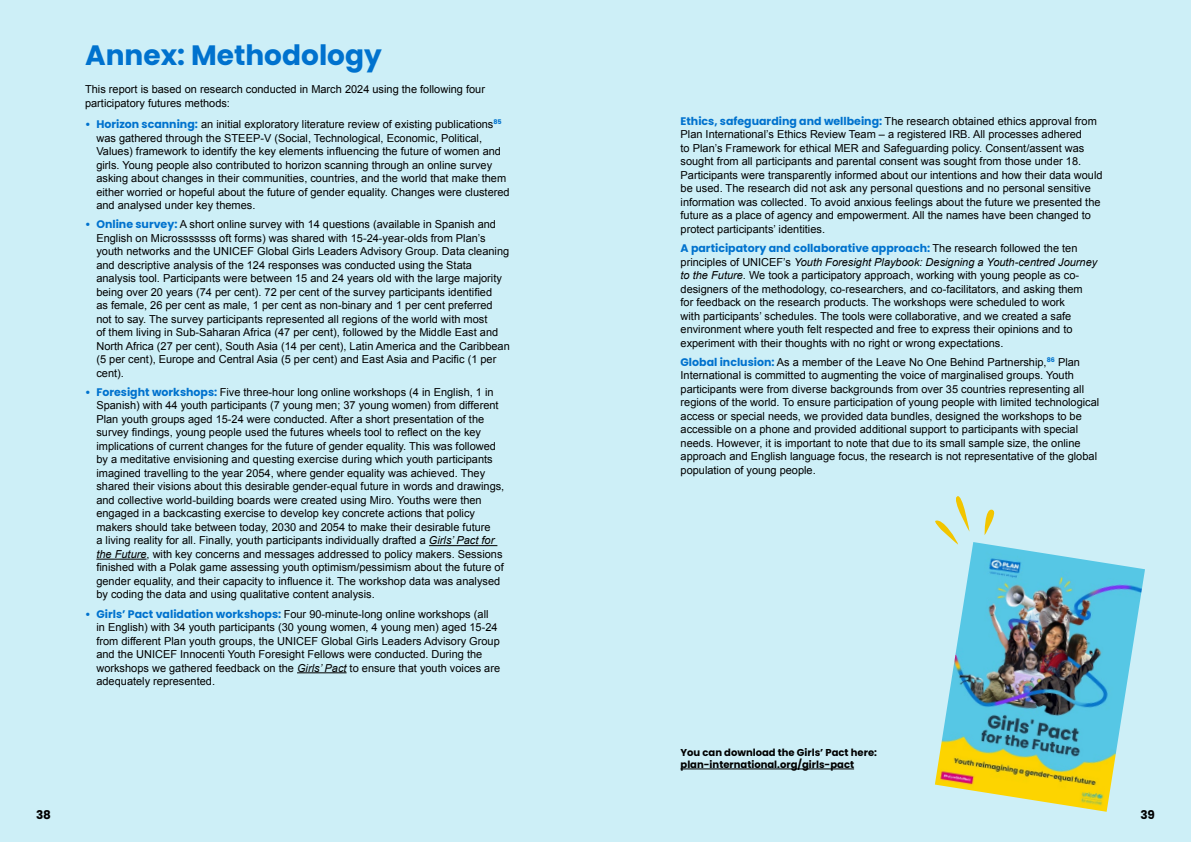
<style>
.page{position:relative;width:1191px;height:842px;background:#cdeff7}
.page>*{position:absolute;margin:0;border:0;box-sizing:border-box;transform-origin:0 0}
.t1{font:700 28px "Poppins";color:#0072ce}
.t2{font:700 12px "Poppins";color:#000}
.t3{font:11px/13.5px "Arial";color:#000}
.t4{font:700 11px "Poppins";color:#0072ce}
.t5{font:700 10px/12px "Poppins";color:#000}
.s1{font-family:"Poppins";font-weight:700;color:#0072ce}
.s2{font-style:italic}
.s3{font-family:"Arial";font-weight:400;color:#000}
</style>
<div class="page">
<hr style="left:429px;top:545px;width:68px;height:1px;background:#000">
<hr style="left:96px;top:559px;width:51px;height:1px;background:#000">
<hr style="left:297px;top:672px;width:49px;height:1px;background:#000">
<hr style="left:680px;top:769px;width:174px;height:1px;background:#000">
<img style="left:935px;top:542px;width:210px;height:270px">
<svg style="left:984px;top:509px;width:11px;height:26px"></svg>
<svg style="left:935px;top:496px;width:34px;height:49px"></svg>
<h1 class="t1" style="left:85px;top:39px;width:298px">Annex: Methodology</h1>
<p class="t3" style="left:85px;top:83px;width:401px">This report is based on research conducted in March 2024 using the following four participatory futures methods:</p>
<p class="t3" style="left:96px;top:118px;width:415px;text-indent:-11px"><span class="s1">• Horizon scanning:</span> an initial exploratory literature review of existing publications<sup>85 </sup>was gathered through the STEEP-V (Social, Technological, Economic, Political, Values) framework to identify the key elements influencing the future of women and girls. Young people also contributed to horizon scanning through an online survey asking about changes in their communities, countries, and the world that make them either worried or hopeful about the future of gender equality. Changes were clustered and analysed under key themes.</p>
<p class="t3" style="left:96px;top:218px;width:415px;text-indent:-11px"><span class="s1">• Online survey:</span> A short online survey with 14 questions (available in Spanish and English on Microsssssss oft forms) was shared with 15-24-year-olds from Plan’s youth networks and the UNICEF Global Girls Leaders Advisory Group. Data cleaning and descriptive analysis of the 124 responses was conducted using the Stata analysis tool. Participants were between 15 and 24 years old with the large majority being over 20 years (74 per cent). 72 per cent of the survey participants identified<br>as female, 26 per cent as male, 1 per cent as non-binary and 1 per cent preferred not to say. The survey participants represented all regions of the world with most<br>of them living in Sub-Saharan Africa (47 per cent), followed by the Middle East and North Africa (27 per cent), South Asia (14 per cent), Latin America and the Caribbean (5 per cent), Europe and Central Asia (5 per cent) and East Asia and Pacific (1 per cent).</p>
<p class="t3" style="left:96px;top:385px;width:409px;text-indent:-11px"><span class="s1">• Foresight workshops:</span> Five three-hour long online workshops (4 in English, 1 in Spanish) with 44 youth participants (7 young men; 37 young women) from different Plan youth groups aged 15-24 were conducted. After a short presentation of the survey findings, young people used the futures wheels tool to reflect on the key implications of current changes for the future of gender equality. This was followed by a meditative envisioning and questing exercise during which youth participants imagined travelling to the year 2054, where gender equality was achieved. They shared their visions about this desirable gender-equal future in words and drawings, and collective world-building boards were created using Miro. Youths were then engaged in a backcasting exercise to develop key concrete actions that policy makers should take between today, 2030 and 2054 to make their desirable future<br>a living reality for all. Finally, youth participants individually drafted a <span class="s2">Girls’ Pact for the Future</span>, with key concerns and messages addressed to policy makers. Sessions finished with a Polak game assessing youth optimism/pessimism about the future of gender equality, and their capacity to influence it. The workshop data was analysed by coding the data and using qualitative content analysis.</p>
<p class="t3" style="left:96px;top:607px;width:405px;text-indent:-11px"><span class="s1">• Girls’ Pact validation workshops:</span> Four 90-minute-long online workshops (all<br>in English) with 34 youth participants (30 young women, 4 young men) aged 15-24 from different Plan youth groups, the UNICEF Global Girls Leaders Advisory Group and the UNICEF Innocenti Youth Foresight Fellows were conducted. During the workshops we gathered feedback on the <span class="s2">Girls’ Pact</span> to ensure that youth voices are adequately represented.</p>
<p class="t3" style="left:680px;top:114px;width:423px"><span class="s1">Ethics, safeguarding and wellbeing:</span> The research obtained ethics approval from Plan International’s Ethics Review Team – a registered IRB. All processes adhered<br>to Plan’s Framework for ethical MER and Safeguarding policy. Consent/assent was sought from all participants and parental consent was sought from those under 18.<br>Participants were transparently informed about our intentions and how their data would be used. The research did not ask any personal questions and no personal sensitive information was collected. To avoid anxious feelings about the future we presented the future as a place of agency and empowerment. All the names have been changed to protect participants’ identities.</p>
<p class="t4" style="left:680px;top:242px;width:398px">A participatory and collaborative approach: <span class="s3">The research followed the ten</span></p>
<p class="t3" style="left:680px;top:255px;width:418px">principles of UNICEF’s <span class="s2">Youth Foresight Playbook: Designing a Youth-centred Journey to the Future</span>. We took a participatory approach, working with young people as co&shy;designers of the methodology, co-researchers, and co-facilitators, and asking them for feedback on the research products. The workshops were scheduled to work<br>with participants’ schedules. The tools were collaborative, and we created a safe environment where youth felt respected and free to express their opinions and to experiment with their thoughts with no right or wrong expectations.</p>
<p class="t3" style="left:680px;top:355px;width:420px"><span class="s1">Global inclusion:</span> As a member of the Leave No One Behind Partnership,<sup>86</sup> Plan International is committed to augmenting the voice of marginalised groups. Youth participants were from diverse backgrounds from over 35 countries representing all regions of the world. To ensure participation of young people with limited technological access or special needs, we provided data bundles, designed the workshops to be accessible on a phone and provided additional support to participants with special needs. However, it is important to note that due to its small sample size, the online approach and English language focus, the research is not representative of the global population of young people.</p>
<p class="t5" style="left:680px;top:747px;width:198px">You can download the Girls’ Pact here: plan-international.org/girls-pact</p>
<p class="t2" style="left:36px;top:807px;width:17px">38</p>
<p class="t2" style="left:1140px;top:807px;width:16px">39</p>
</div>
